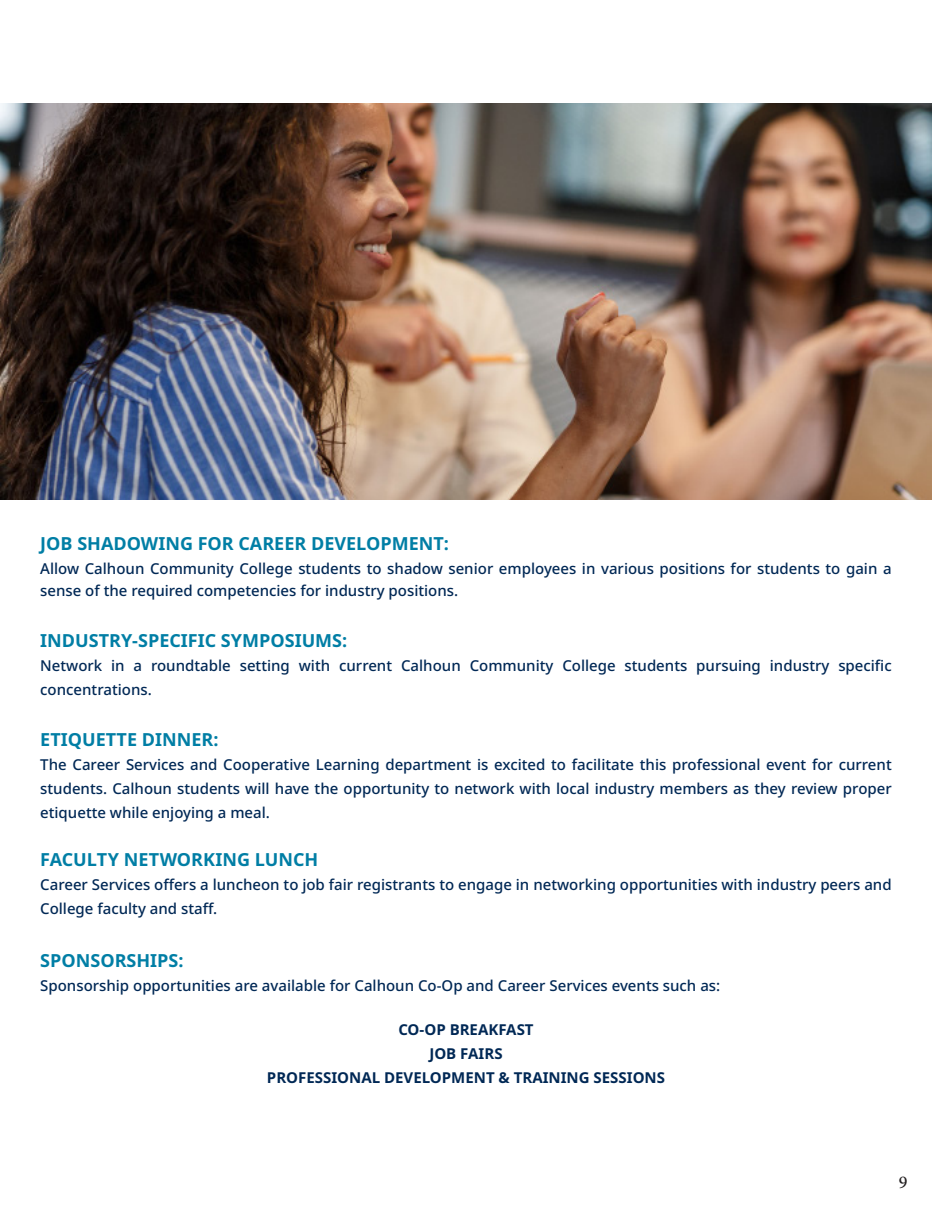
<style>
.page{position:relative;width:932px;height:1215px;background:#fff}
.page>*{position:absolute;margin:0;border:0;box-sizing:border-box;transform-origin:0 0}
.t1{font:700 18px "Noto Sans";color:#007ea5}
.t2{font:500 18px "Minion Pro";color:#231f20}
.t3{font:500 15px/24px "Noto Sans";color:#002855}
.t4{font:700 15px "Noto Sans";color:#002855}
</style>
<div class="page">
<img style="left:0;top:103px;width:932px;height:397px">
<p class="t1" style="left:40px;top:531px;width:410px">JOB SHADOWING FOR CAREER DEVELOPMENT:</p>
<p class="t3" style="left:40px;top:558px;width:853px;line-height:21.6px">Allow Calhoun Community College students to shadow senior employees in various positions for students to gain a sense of the required competencies for industry positions.</p>
<p class="t1" style="left:40px;top:628px;width:308px">INDUSTRY-SPECIFIC SYMPOSIUMS:</p>
<p class="t3" style="left:40px;top:654px;width:853px">Network in a roundtable setting with current Calhoun Community College students pursuing industry specific concentrations.</p>
<p class="t1" style="left:40px;top:727px;width:180px">ETIQUETTE DINNER:</p>
<p class="t3" style="left:40px;top:753px;width:853px;text-align:justify">The Career Services and Cooperative Learning department is excited to facilitate this professional event for current students. Calhoun students will have the opportunity to network with local industry members as they review proper etiquette while enjoying a meal.</p>
<p class="t1" style="left:40px;top:847px;width:279px">FACULTY NETWORKING LUNCH</p>
<p class="t3" style="left:40px;top:873px;width:853px">Career Services offers a luncheon to job fair registrants to engage in networking opportunities with industry peers and<br>College faculty and staff.</p>
<p class="t1" style="left:40px;top:948px;width:145px">SPONSORSHIPS:</p>
<p class="t3" style="left:40px;top:974px;width:681px">Sponsorship opportunities are available for Calhoun Co-Op and Career Services events such as:</p>
<p class="t4" style="left:398px;top:1019px;width:137px">CO-OP BREAKFAST</p>
<p class="t4" style="left:429px;top:1043px;width:75px">JOB FAIRS</p>
<p class="t4" style="left:267px;top:1067px;width:399px">PROFESSIONAL DEVELOPMENT &amp; TRAINING SESSIONS</p>
<p class="t2" style="left:899px;top:1170px;width:10px">9</p>
</div>
